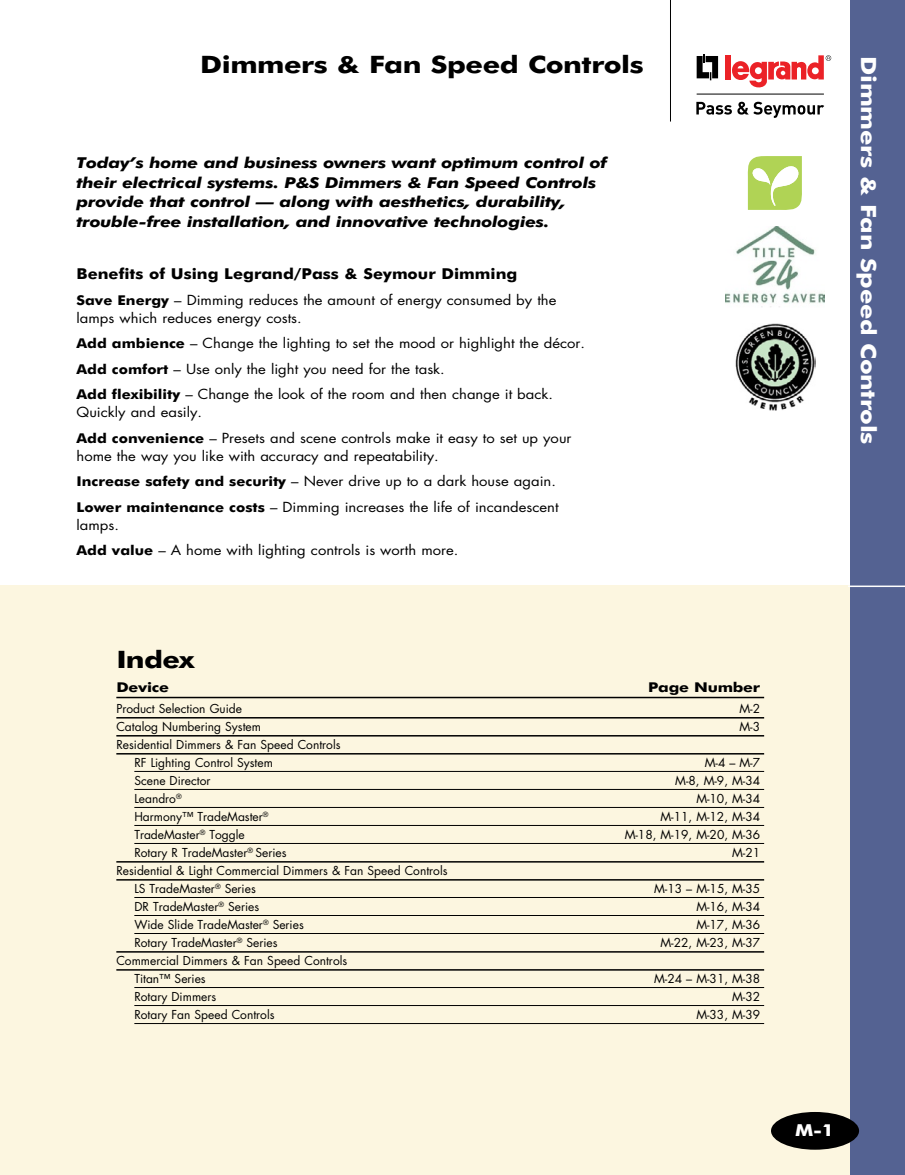
<style>
.page{position:relative;width:905px;height:1175px;background:#fff}
.page>*{position:absolute;margin:0;border:0;box-sizing:border-box;transform-origin:0 0}
.t1{font:700 24px "Futura BT";letter-spacing:-.015em;color:#000;scale:1.2 1}
.t2{font:700 21px "Futura BT";letter-spacing:-.015em;color:#fff;scale:1.2 1}
.t3{font:700 16.5px "Futura BT";color:#fff;scale:1.2 1}
.t4{font:italic 700 15px/19.5px "Futura BT";letter-spacing:-.015em;color:#000;scale:1.2 1}
.t5{font:700 15px "Futura BT";color:#000;scale:1.1 1}
.t6{font:13.5px/25.5px "Futura Std";color:#000;scale:1.1 1}
.t7{font:700 13.5px "Futura BT";letter-spacing:-.015em;color:#000;scale:1.2 1}
.t8{font:12px/18px "Futura Std";color:#000}
.s1{font-family:"Futura BT";font-weight:700}
</style>
<div class="page">
<svg style="left:696px;top:54px;width:22px;height:26px"></svg>
<div style="left:725px;top:55px;width:6px;height:24px;background:#eb2227"></div>
<svg style="left:732px;top:55px;width:99px;height:33px"></svg>
<hr style="left:696px;top:94px;width:127px;height:1px;background:#000">
<svg style="left:696px;top:102px;width:128px;height:16px"></svg>
<div style="left:0;top:585px;width:858px;height:589px;background:#fcf6e0"></div>
<div style="left:850px;top:0;width:54px;height:1174px;background:#546292"></div>
<div style="left:771px;top:1111px;width:88px;height:38px;background:#000;border-radius:50%"></div>
<hr style="left:848px;top:585px;width:56px;height:2px;background:#fff">
<hr style="left:116px;top:696px;width:648px;height:2px;background:#000">
<hr style="left:116px;top:717px;width:648px;height:1px;background:#000">
<hr style="left:116px;top:735px;width:648px;height:1px;background:#000">
<hr style="left:116px;top:753px;width:648px;height:1px;background:#000">
<hr style="left:134px;top:771px;width:630px;height:1px;background:#000">
<hr style="left:134px;top:789px;width:630px;height:1px;background:#000">
<hr style="left:134px;top:807px;width:630px;height:1px;background:#000">
<hr style="left:134px;top:825px;width:630px;height:1px;background:#000">
<hr style="left:134px;top:843px;width:630px;height:1px;background:#000">
<hr style="left:116px;top:861px;width:648px;height:1px;background:#000">
<hr style="left:116px;top:879px;width:648px;height:1px;background:#000">
<hr style="left:134px;top:897px;width:630px;height:1px;background:#000">
<hr style="left:134px;top:915px;width:630px;height:1px;background:#000">
<hr style="left:134px;top:933px;width:630px;height:1px;background:#000">
<hr style="left:116px;top:951px;width:648px;height:1px;background:#000">
<hr style="left:116px;top:969px;width:648px;height:1px;background:#000">
<hr style="left:134px;top:987px;width:630px;height:1px;background:#000">
<hr style="left:134px;top:1005px;width:630px;height:1px;background:#000">
<hr style="left:134px;top:1023px;width:630px;height:1px;background:#000">
<hr style="left:670px;top:0;width:1px;height:122px;background:#000">
<img style="left:735px;top:323px;width:80px;height:88px">
<img style="left:725px;top:226px;width:99px;height:81px">
<svg style="left:747px;top:156px;width:54px;height:54px"></svg>
<h1 class="t1" style="left:200px;top:50px;width:371px">Dimmers &amp; Fan Speed Controls</h1>
<p class="t4" style="left:76px;top:153px;width:444px">Today’s home and business owners want optimum control of their electrical systems. P&amp;S Dimmers &amp; Fan Speed Controls provide that control — along with aesthetics, durability, trouble-free installation, and innovative technologies.</p>
<p class="t5" style="left:76px;top:265px;width:402px">Benefits of Using Legrand/Pass &amp; Seymour Dimming</p>
<p class="t6" style="left:76px;top:291px;width:438px;line-height:18px"><span class="s1">Save Energy</span> – Dimming reduces the amount of energy consumed by the lamps which reduces energy costs.</p>
<p class="t6" style="left:76px;top:330px;width:464px"><span class="s1">Add ambience</span> – Change the lighting to set the mood or highlight the décor.<br><span class="s1">Add comfort</span> – Use only the light you need for the task.<br><span class="s1">Add flexibility</span> – Change the look of the room and then change it back.</p>
<p class="t6" style="left:76px;top:399px;width:451px">Quickly and easily.<br><span class="s1">Add convenience</span> – Presets and scene controls make it easy to set up your</p>
<p class="t6" style="left:76px;top:443px;width:440px">home the way you like with accuracy and repeatability.<br><span class="s1">Increase safety and security</span> – Never drive up to a dark house again.<br><span class="s1">Lower maintenance costs</span> – Dimming increases the life of incandescent</p>
<p class="t6" style="left:76px;top:512px;width:348px">lamps.<br><span class="s1">Add value</span> – A home with lighting controls is worth more.</p>
<h1 class="t1" style="left:116px;top:644px;width:67px">Index</h1>
<p class="t7" style="left:116px;top:678px;width:45px">Device</p>
<p class="t7" style="left:648px;top:678px;width:95px">Page Number</p>
<p class="t8" style="left:116px;top:699px;width:127px">Product Selection Guide</p>
<p class="t8" style="left:739px;top:699px;width:22px">M-2</p>
<p class="t8" style="left:116px;top:717px;width:146px">Catalog Numbering System</p>
<p class="t8" style="left:739px;top:717px;width:22px">M-3</p>
<p class="t8" style="left:134px;top:735px;width:208px;text-indent:-18px">Residential Dimmers &amp; Fan Speed Controls<br>RF Lighting Control System</p>
<p class="t8" style="left:704px;top:753px;width:57px">M-4 – M-7</p>
<p class="t8" style="left:134px;top:771px;width:78px">Scene Director</p>
<p class="t8" style="left:675px;top:771px;width:86px">M-8, M-9, M-34</p>
<p class="t8" style="left:134px;top:789px;width:49px">Leandro<sup>®</sup></p>
<p class="t8" style="left:696px;top:789px;width:65px">M-10, M-34</p>
<p class="t8" style="left:134px;top:807px;width:136px">Harmony™ TradeMaster<sup>®</sup></p>
<p class="t8" style="left:660px;top:807px;width:101px">M-11, M-12, M-34</p>
<p class="t8" style="left:134px;top:825px;width:112px">TradeMaster<sup>®</sup> Toggle</p>
<p class="t8" style="left:624px;top:825px;width:137px">M-18, M-19, M-20, M-36</p>
<p class="t8" style="left:134px;top:843px;width:154px">Rotary R TradeMaster<sup>®</sup> Series</p>
<p class="t8" style="left:732px;top:843px;width:30px">M-21</p>
<p class="t8" style="left:134px;top:861px;width:314px;text-indent:-18px">Residential &amp; Light Commercial Dimmers &amp; Fan Speed Controls<br>LS TradeMaster<sup>®</sup> Series</p>
<p class="t8" style="left:654px;top:879px;width:107px">M-13 – M-15, M-35</p>
<p class="t8" style="left:134px;top:897px;width:126px">DR TradeMaster<sup>®</sup> Series</p>
<p class="t8" style="left:696px;top:897px;width:65px">M-16, M-34</p>
<p class="t8" style="left:134px;top:915px;width:171px">Wide Slide TradeMaster<sup>®</sup> Series</p>
<p class="t8" style="left:696px;top:915px;width:65px">M-17, M-36</p>
<p class="t8" style="left:134px;top:933px;width:145px">Rotary TradeMaster<sup>®</sup> Series</p>
<p class="t8" style="left:660px;top:933px;width:101px">M-22, M-23, M-37</p>
<p class="t8" style="left:134px;top:951px;width:214px;text-indent:-18px">Commercial Dimmers &amp; Fan Speed Controls<br>Titan™ Series</p>
<p class="t8" style="left:654px;top:969px;width:107px">M-24 – M-31, M-38</p>
<p class="t8" style="left:134px;top:987px;width:83px">Rotary Dimmers</p>
<p class="t8" style="left:732px;top:987px;width:30px">M-32</p>
<p class="t8" style="left:134px;top:1005px;width:142px">Rotary Fan Speed Controls</p>
<p class="t8" style="left:696px;top:1005px;width:65px">M-33, M-39</p>
<h2 class="t2" style="left:881px;top:56px;width:325px;rotate:90deg">Dimmers &amp; Fan Speed Controls</h2>
<h3 class="t3" style="left:795px;top:1119px;width:34px">M-1</h3>
</div>
